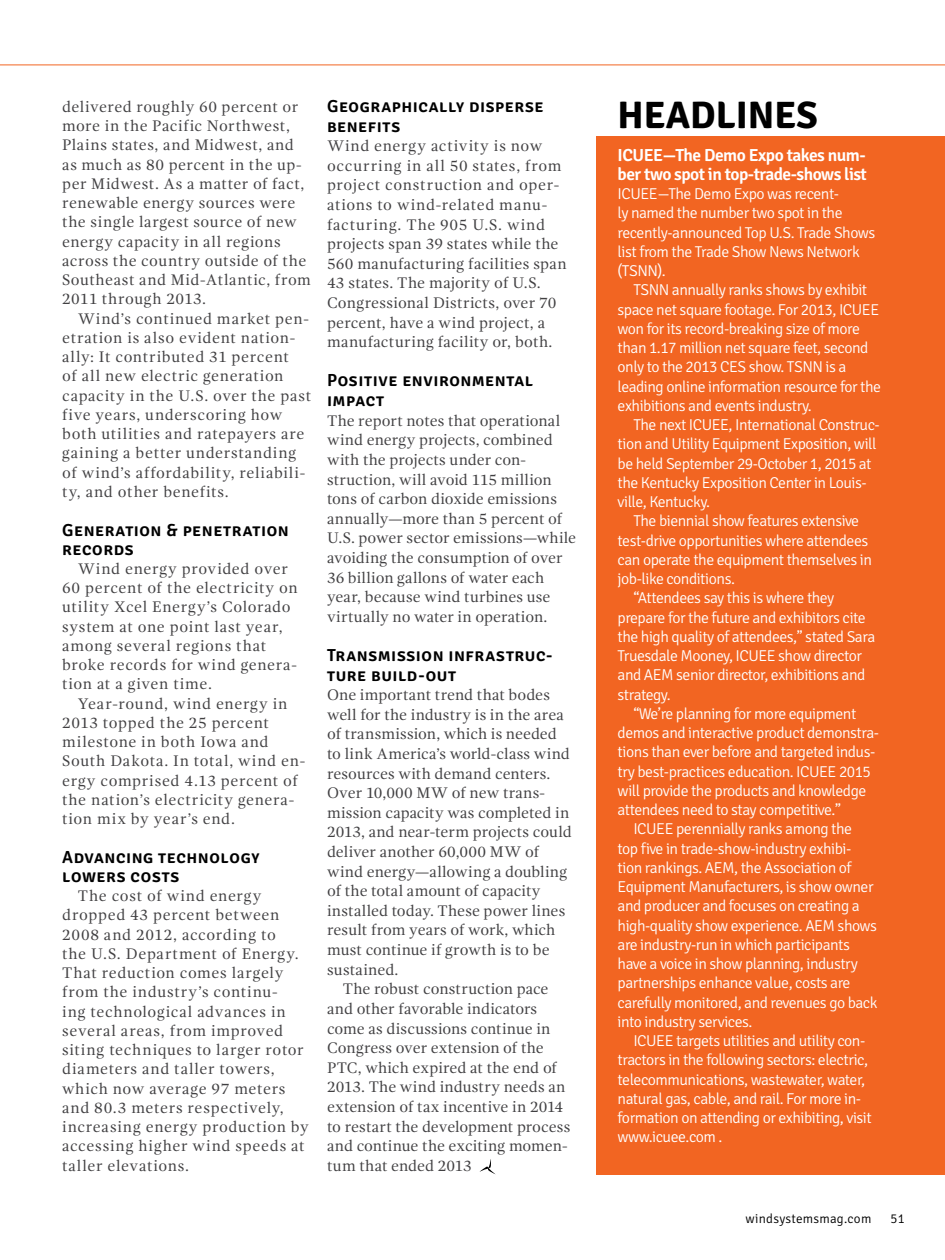
<style>
.page{position:relative;width:945px;height:1260px;background:#fff}
.page>*{position:absolute;margin:0;border:0;box-sizing:border-box;transform-origin:0 0}
.t1{font:700 38.32px "Signika";color:#000}
.t2{font:600 17.5px/19.6px "Signika";letter-spacing:.03em;color:#000}
.t3{font:600 17.5px/19.2px "Signika";letter-spacing:-.03em;color:#fff}
.t4{font:300 15.75px/19.2px "Signika";letter-spacing:-.03em;color:#fff}
.t5{font:15.75px/19.2px "Gandhi Serif";letter-spacing:.025em;color:#414042}
.t6{font:15.75px/19.6px "Gandhi Serif";color:#414042}
.t7{font:300 13.12px "Signika";letter-spacing:.02em;color:#000}
</style>
<div class="page">
<hr style="left:0;top:64px;width:945px;height:1px;background:#f26522">
<svg style="left:480px;top:1159px;width:15px;height:15px"></svg>
<div style="left:597px;top:136px;width:348px;height:1038px;background:#f26522"></div>
<p class="t5" style="left:62px;top:97px;width:250px">delivered roughly 60 percent or more in the Pacific Northwest,<br>Plains states, and Midwest, and as much as 80 percent in the up&shy;per Midwest. As a matter of fact, renewable energy sources were the single largest source of new energy capacity in all regions across the country outside of the<br>Southeast and Mid-Atlantic, from<br>2011 through 2013.</p>
<p class="t5" style="left:62px;top:309px;width:251px;text-indent:16px">Wind’s continued market pen&shy;etration is also evident nation&shy;ally: It contributed 31 percent<br>of all new electric generation capacity in the U.S. over the past five years, underscoring how both utilities and ratepayers are gaining a better understanding of wind’s affordability, reliabili&shy;ty, and other benefits.</p>
<p class="t2" style="left:62px;top:520px;width:228px">Generation &amp; penetration records</p>
<p class="t5" style="left:62px;top:559px;width:237px;text-indent:16px">Wind energy provided over<br>60 percent of the electricity on utility Xcel Energy’s Colorado system at one point last year, among several regions that broke records for wind genera&shy;tion at a given time.</p>
<p class="t5" style="left:62px;top:694px;width:245px;text-indent:16px">Year-round, wind energy in<br>2013 topped the 25 percent milestone in both Iowa and<br>South Dakota. In total, wind en&shy;ergy comprised 4.13 percent of the nation’s electricity genera&shy;tion mix by year’s end.</p>
<p class="t2" style="left:62px;top:847px;width:199px">Advancing technology lowers costs</p>
<p class="t5" style="left:62px;top:886px;width:248px;text-indent:16px">The cost of wind energy dropped 43 percent between<br>2008 and 2012, according to<br>the U.S. Department of Energy.<br>That reduction comes largely from the industry’s continu-<br>ing technological advances in several areas, from improved siting techniques to larger rotor diameters and taller towers, which now average 97 meters and 80.3 meters respectively, increasing energy production by accessing higher wind speeds at taller elevations.</p>
<p class="t2" style="left:327px;top:97px;width:218px">Geographically disperse benefits</p>
<p class="t5" style="left:327px;top:136px;width:241px">Wind energy activity is now occurring in all 50 states, from project construction and oper&shy;ations to wind-related manu&shy;facturing. The 905 U.S. wind projects span 39 states while the<br>560 manufacturing facilities span<br>43 states. The majority of U.S.<br>Congressional Districts, over 70 percent, have a wind project, a manufacturing facility or, both.</p>
<p class="t2" style="left:327px;top:371px;width:208px">Positive environmental impact</p>
<p class="t6" style="left:327px;top:411px;width:251px">The report notes that operational wind energy projects, combined with the projects under con&shy;struction, will avoid 115 million tons of carbon dioxide emissions annually—more than 5 percent of<br>U.S. power sector emissions—while avoiding the consumption of over<br>36 billion gallons of water each year, because wind turbines use virtually no water in operation.</p>
<p class="t2" style="left:327px;top:646px;width:227px">Transmission infrastruc&shy;ture build-out</p>
<p class="t6" style="left:327px;top:685px;width:246px">One important trend that bodes well for the industry is in the area of transmission, which is needed to link America’s world-class wind resources with demand centers.<br>Over 10,000 MW of new trans&shy;mission capacity was completed in<br>2013, and near-term projects could deliver another 60,000 MW of wind energy—allowing a doubling of the total amount of capacity installed today. These power lines result from years of work, which must continue if growth is to be sustained.</p>
<p class="t6" style="left:327px;top:979px;width:245px;text-indent:16px">The robust construction pace and other favorable indicators come as discussions continue in<br>Congress over extension of the<br>PTC, which expired at the end of<br>2013. The wind industry needs an extension of tax incentive in 2014 to restart the development process and continue the exciting momen&shy;tum that ended 2013</p>
<h1 class="t1" style="left:618px;top:92px;width:202px">HEADLINES</h1>
<p class="t3" style="left:618px;top:145px;width:251px">ICUEE—The Demo Expo takes num&shy;ber two spot in top-trade-shows list</p>
<p class="t4" style="left:618px;top:185px;width:259px">ICUEE—The Demo Expo was recent-<br>ly named the number two spot in the recently-announced Top U.S. Trade Shows list from the Trade Show News Network (TSNN).</p>
<p class="t4" style="left:618px;top:281px;width:265px;text-indent:16px">TSNN annually ranks shows by exhibit space net square footage. For 2013, ICUEE won for its record-breaking size of more than 1.17 million net square feet, second only to the 2013 CES show. TSNN is a leading online information resource for the exhibitions and events industry.</p>
<p class="t4" style="left:618px;top:416px;width:264px;text-indent:16px">The next ICUEE, International Construc&shy;tion and Utility Equipment Exposition, will be held September 29-October 1, 2015 at the Kentucky Exposition Center in Louis&shy;ville, Kentucky.</p>
<p class="t4" style="left:633px;top:512px;width:227px">The biennial show features extensive</p>
<p class="t4" style="left:618px;top:531px;width:252px">test-drive opportunities where attendees</p>
<p class="t4" style="left:618px;top:550px;width:256px">can operate the equipment themselves in</p>
<p class="t4" style="left:618px;top:570px;width:119px">job-like conditions.</p>
<p class="t4" style="left:633px;top:589px;width:202px">“Attendees say this is where they</p>
<p class="t4" style="left:618px;top:608px;width:250px">prepare for the future and exhibitors cite</p>
<p class="t4" style="left:618px;top:627px;width:259px">the high quality of attendees,” stated Sara</p>
<p class="t4" style="left:618px;top:647px;width:246px">Truesdale Mooney, ICUEE show director</p>
<p class="t4" style="left:618px;top:666px;width:249px">and AEM senior director, exhibitions and</p>
<p class="t4" style="left:618px;top:685px;width:55px">strategy.</p>
<p class="t4" style="left:633px;top:704px;width:225px">“We’re planning for more equipment</p>
<p class="t4" style="left:618px;top:724px;width:263px">demos and interactive product demonstra-</p>
<p class="t4" style="left:618px;top:743px;width:259px">tions than ever before and targeted indus-</p>
<p class="t4" style="left:618px;top:762px;width:255px">try best-practices education. ICUEE 2015</p>
<p class="t4" style="left:618px;top:781px;width:250px">will provide the products and knowledge</p>
<p class="t4" style="left:618px;top:801px;width:225px">attendees need to stay competitive.”</p>
<p class="t4" style="left:633px;top:820px;width:220px">ICUEE perennially ranks among the</p>
<p class="t4" style="left:618px;top:839px;width:235px">top five in trade-show-industry exhibi-</p>
<p class="t4" style="left:618px;top:858px;width:235px">tion rankings. AEM, the Association of</p>
<p class="t4" style="left:618px;top:877px;width:257px">Equipment Manufacturers, is show owner</p>
<p class="t4" style="left:618px;top:897px;width:244px">and producer and focuses on creating a</p>
<p class="t4" style="left:618px;top:916px;width:261px">high-quality show experience. AEM shows</p>
<p class="t4" style="left:618px;top:935px;width:234px">are industry-run in which participants</p>
<p class="t4" style="left:618px;top:954px;width:242px">have a voice in show planning, industry</p>
<p class="t4" style="left:618px;top:974px;width:234px">partnerships enhance value, costs are</p>
<p class="t4" style="left:618px;top:993px;width:261px">carefully monitored, and revenues go back</p>
<p class="t4" style="left:618px;top:1012px;width:136px">into industry services.</p>
<p class="t4" style="left:633px;top:1031px;width:233px">ICUEE targets utilities and utility con-</p>
<p class="t4" style="left:618px;top:1051px;width:252px">tractors in the following sectors: electric,</p>
<p class="t4" style="left:618px;top:1070px;width:249px">telecommunications, wastewater, water,</p>
<p class="t4" style="left:618px;top:1089px;width:245px">natural gas, cable, and rail. For more in-</p>
<p class="t4" style="left:618px;top:1108px;width:256px">formation on attending or exhibiting, visit</p>
<p class="t4" style="left:618px;top:1128px;width:106px">www.icuee.com .</p>
<p class="t7" style="left:746px;top:1211px;width:127px">windsystemsmag.com</p>
<p class="t7" style="left:891px;top:1211px;width:16px">51</p>
</div>
